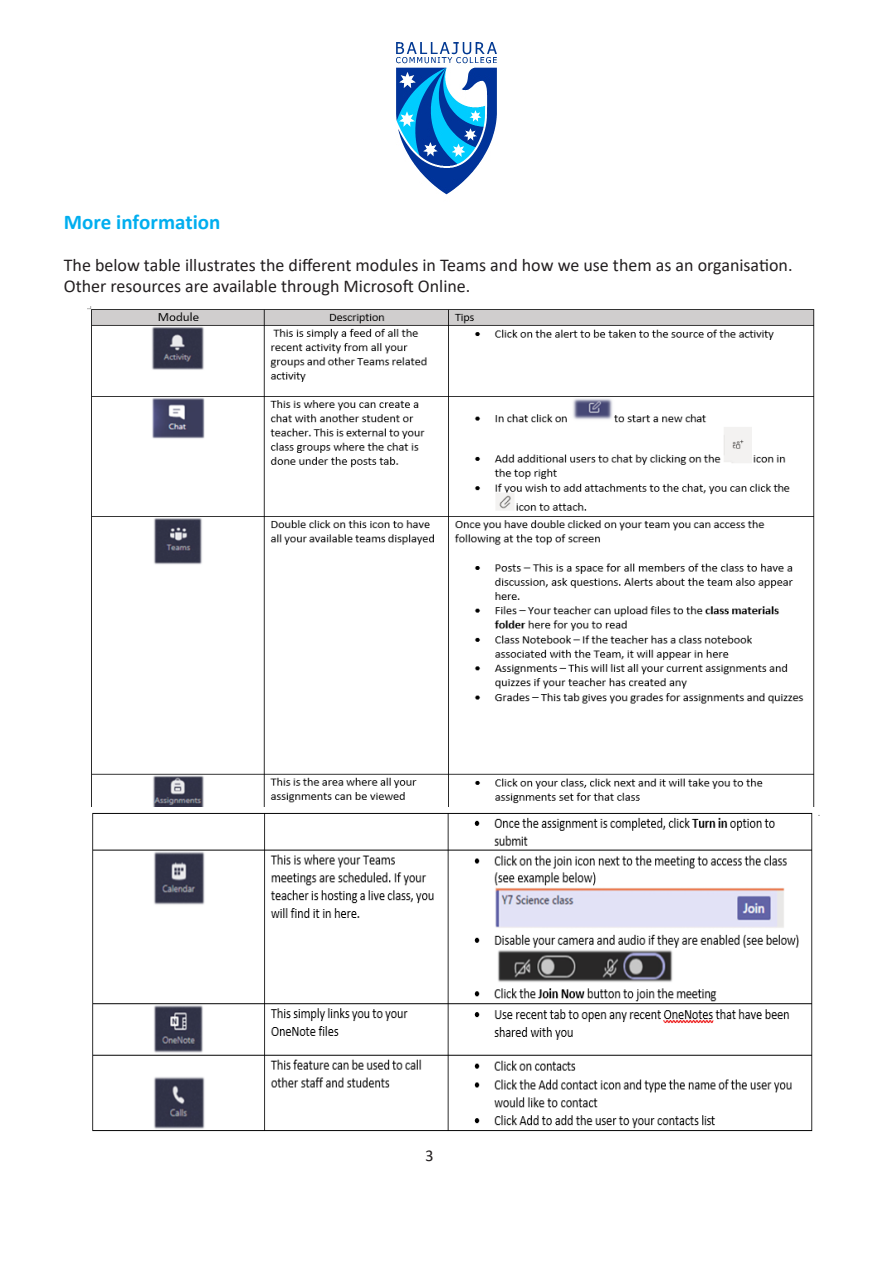
<style>
.page{position:relative;width:893px;height:1263px;background:#fff}
.page>*{position:absolute;margin:0;border:0;box-sizing:border-box;transform-origin:0 0}
.t1{font:700 21px "Calibri";color:#00aeef}
.t2{font:18px/21px "Calibri";color:#231f20}
.t3{font:16.5px "Calibri";color:#231f20}
</style>
<div class="page">
<img style="left:396px;top:42px;width:101px;height:153px">
<img style="left:87px;top:307px;width:733px;height:509px">
<img style="left:90px;top:808px;width:728px;height:324px">
<p class="t1" style="left:64px;top:208px;width:158px">More information</p>
<p class="t2" style="left:64px;top:254px;width:730px">The below table illustrates the different modules in Teams and how we use them as an organisation.<br>Other resources are available through Microsoft Online.</p>
<p class="t3" style="left:425px;top:1143px;width:10px">3</p>
</div>
